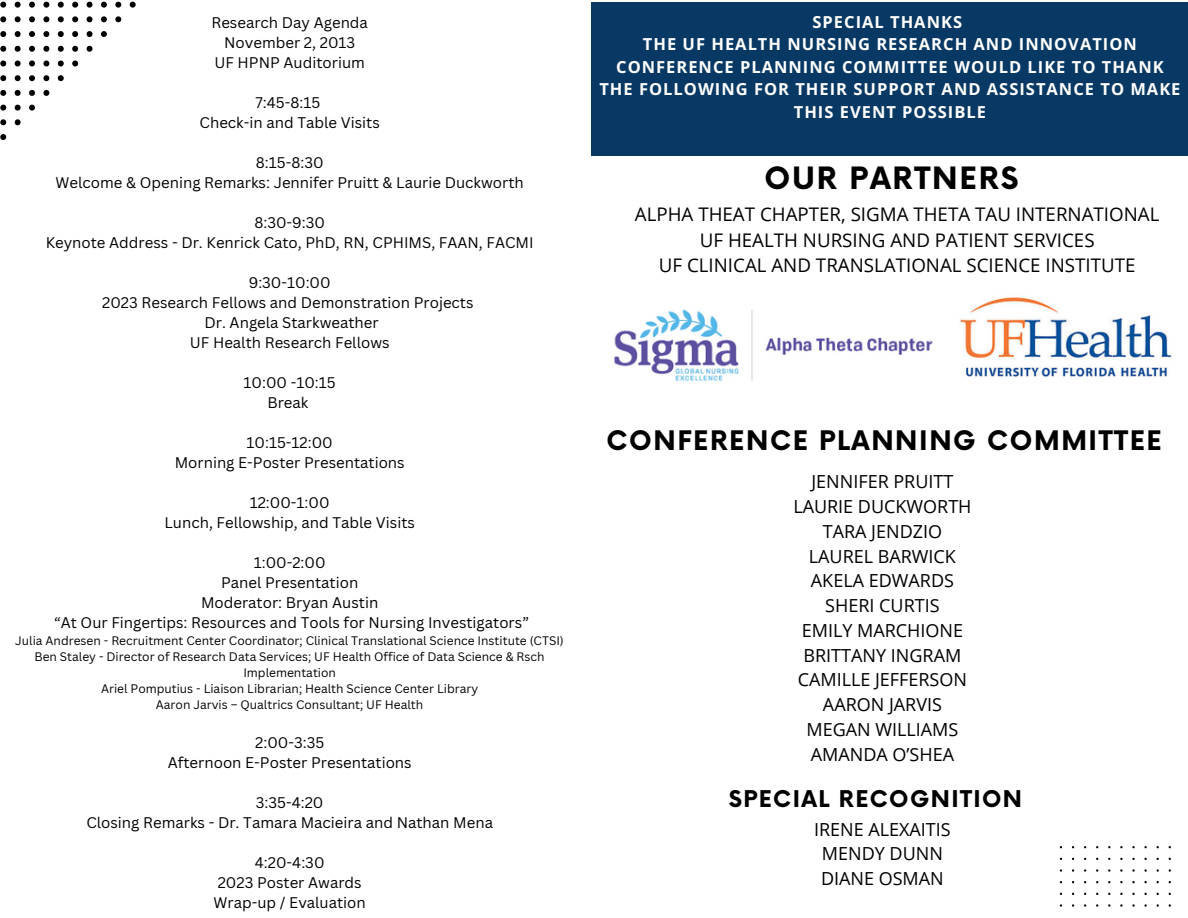
<style>
.page{position:relative;width:1188px;height:918px;background:#fff}
.page>*{position:absolute;margin:0;border:0;box-sizing:border-box;transform-origin:0 0}
.t1{font:700 30px "Now";letter-spacing:.06em;color:#000}
.t2{font:700 26.25px "Now";letter-spacing:.06em;color:#000}
.t3{font:700 22.5px "Now";letter-spacing:.06em;color:#000}
.t4{font:18.75px "Open Sans";color:#000}
.t5{font:18px "Open Sans";color:#000}
.t6{font:700 16.5px/22.5px "Open Sans";letter-spacing:.06em;color:#fff;text-align:center}
.t7{font:15px "Canva Sans";color:#000}
.t8{font:12px/16px "Canva Sans";color:#000;text-align:center}
</style>
<div class="page">
<div style="left:592px;top:2px;width:596px;height:153px;background:#083964"></div>
<svg style="left:1060px;top:846px;width:111px;height:61px"></svg>
<img style="left:614px;top:309px;width:319px;height:72px">
<img style="left:960px;top:297px;width:211px;height:80px">
<svg style="left:130px;top:2px;width:6px;height:6px"></svg>
<svg style="left:115px;top:2px;width:6px;height:6px"></svg>
<svg style="left:115px;top:16px;width:6px;height:6px"></svg>
<svg style="left:101px;top:2px;width:6px;height:6px"></svg>
<svg style="left:101px;top:16px;width:6px;height:6px"></svg>
<svg style="left:101px;top:31px;width:6px;height:6px"></svg>
<svg style="left:87px;top:2px;width:6px;height:6px"></svg>
<svg style="left:87px;top:16px;width:6px;height:6px"></svg>
<svg style="left:87px;top:31px;width:6px;height:6px"></svg>
<svg style="left:87px;top:46px;width:6px;height:6px"></svg>
<svg style="left:72px;top:2px;width:6px;height:6px"></svg>
<svg style="left:72px;top:16px;width:6px;height:6px"></svg>
<svg style="left:72px;top:31px;width:6px;height:6px"></svg>
<svg style="left:72px;top:46px;width:6px;height:6px"></svg>
<svg style="left:72px;top:61px;width:6px;height:5px"></svg>
<svg style="left:58px;top:2px;width:6px;height:6px"></svg>
<svg style="left:58px;top:16px;width:6px;height:6px"></svg>
<svg style="left:58px;top:31px;width:6px;height:6px"></svg>
<svg style="left:58px;top:46px;width:6px;height:6px"></svg>
<svg style="left:58px;top:61px;width:6px;height:5px"></svg>
<svg style="left:58px;top:75px;width:6px;height:6px"></svg>
<svg style="left:43px;top:2px;width:6px;height:6px"></svg>
<svg style="left:43px;top:16px;width:6px;height:6px"></svg>
<svg style="left:43px;top:31px;width:6px;height:6px"></svg>
<svg style="left:43px;top:46px;width:6px;height:6px"></svg>
<svg style="left:43px;top:61px;width:6px;height:5px"></svg>
<svg style="left:43px;top:75px;width:6px;height:6px"></svg>
<svg style="left:43px;top:90px;width:6px;height:6px"></svg>
<svg style="left:29px;top:2px;width:6px;height:6px"></svg>
<svg style="left:29px;top:16px;width:6px;height:6px"></svg>
<svg style="left:29px;top:31px;width:6px;height:6px"></svg>
<svg style="left:29px;top:46px;width:6px;height:6px"></svg>
<svg style="left:29px;top:61px;width:6px;height:5px"></svg>
<svg style="left:29px;top:75px;width:6px;height:6px"></svg>
<svg style="left:29px;top:90px;width:6px;height:6px"></svg>
<svg style="left:29px;top:105px;width:6px;height:6px"></svg>
<svg style="left:15px;top:2px;width:6px;height:6px"></svg>
<svg style="left:15px;top:16px;width:6px;height:6px"></svg>
<svg style="left:15px;top:31px;width:6px;height:6px"></svg>
<svg style="left:15px;top:46px;width:6px;height:6px"></svg>
<svg style="left:15px;top:61px;width:6px;height:5px"></svg>
<svg style="left:15px;top:75px;width:6px;height:6px"></svg>
<svg style="left:15px;top:90px;width:6px;height:6px"></svg>
<svg style="left:15px;top:105px;width:6px;height:6px"></svg>
<svg style="left:15px;top:119px;width:6px;height:6px"></svg>
<svg style="left:0;top:2px;width:6px;height:6px"></svg>
<svg style="left:0;top:16px;width:6px;height:6px"></svg>
<svg style="left:0;top:31px;width:6px;height:6px"></svg>
<svg style="left:0;top:46px;width:6px;height:6px"></svg>
<svg style="left:0;top:61px;width:6px;height:5px"></svg>
<svg style="left:0;top:75px;width:6px;height:6px"></svg>
<svg style="left:0;top:90px;width:6px;height:6px"></svg>
<svg style="left:0;top:105px;width:6px;height:6px"></svg>
<svg style="left:0;top:119px;width:6px;height:6px"></svg>
<svg style="left:0;top:134px;width:6px;height:6px"></svg>
<p class="t7" style="left:211px;top:12px;width:158px">Research Day Agenda</p>
<p class="t7" style="left:224px;top:32px;width:133px">November 2, 2013</p>
<p class="t7" style="left:214px;top:52px;width:152px">UF HPNP Auditorium</p>
<p class="t7" style="left:255px;top:92px;width:66px">7:45-8:15</p>
<p class="t7" style="left:200px;top:112px;width:182px">Check-in and Table Visits</p>
<p class="t7" style="left:256px;top:152px;width:69px">8:15-8:30</p>
<p class="t7" style="left:56px;top:172px;width:470px">Welcome &amp; Opening Remarks: Jennifer Pruitt &amp; Laurie Duckworth</p>
<p class="t7" style="left:254px;top:212px;width:72px">8:30-9:30</p>
<p class="t7" style="left:46px;top:232px;width:489px">Keynote Address - Dr. Kenrick Cato, PhD, RN, CPHIMS, FAAN, FACMI</p>
<p class="t7" style="left:249px;top:272px;width:83px">9:30-10:00</p>
<p class="t7" style="left:102px;top:292px;width:373px">2023 Research Fellows and Demonstration Projects</p>
<p class="t7" style="left:204px;top:312px;width:176px">Dr. Angela Starkweather</p>
<p class="t7" style="left:190px;top:332px;width:201px">UF Health Research Fellows</p>
<p class="t7" style="left:244px;top:372px;width:94px">10:00 -10:15</p>
<p class="t7" style="left:267px;top:392px;width:42px">Break</p>
<p class="t7" style="left:247px;top:432px;width:88px">10:15-12:00</p>
<p class="t7" style="left:175px;top:452px;width:232px">Morning E-Poster Presentations</p>
<p class="t7" style="left:250px;top:492px;width:81px">12:00-1:00</p>
<p class="t7" style="left:164px;top:512px;width:252px">Lunch, Fellowship, and Table Visits</p>
<p class="t7" style="left:254px;top:552px;width:73px">1:00-2:00</p>
<p class="t7" style="left:221px;top:572px;width:139px">Panel Presentation</p>
<p class="t7" style="left:201px;top:592px;width:179px">Moderator: Bryan Austin</p>
<p class="t7" style="left:54px;top:612px;width:476px">“At Our Fingertips: Resources and Tools for Nursing Investigators”</p>
<p class="t8" style="left:15px;top:633px;width:550px">Julia Andresen - Recruitment Center Coordinator; Clinical Translational Science Institute (CTSI)</p>
<p class="t8" style="left:34px;top:649px;width:512px">Ben Staley - Director of Research Data Services; UF Health Office of Data Science &amp; Rsch<br>Implementation</p>
<p class="t8" style="left:101px;top:681px;width:379px">Ariel Pomputius - Liaison Librarian; Health Science Center Library</p>
<p class="t8" style="left:156px;top:697px;width:269px">Aaron Jarvis – Qualtrics Consultant; UF Health</p>
<p class="t7" style="left:255px;top:732px;width:71px">2:00-3:35</p>
<p class="t7" style="left:168px;top:752px;width:246px">Afternoon E-Poster Presentations</p>
<p class="t7" style="left:256px;top:792px;width:69px">3:35-4:20</p>
<p class="t7" style="left:86px;top:812px;width:408px">Closing Remarks - Dr. Tamara Macieira and Nathan Mena</p>
<p class="t7" style="left:255px;top:852px;width:71px">4:20-4:30</p>
<p class="t7" style="left:218px;top:872px;width:145px">2023 Poster Awards</p>
<p class="t7" style="left:214px;top:892px;width:154px">Wrap-up / Evaluation</p>
<p class="t6" style="left:812px;top:10px;width:151px">SPECIAL THANKS</p>
<p class="t6" style="left:599px;top:33px;width:583px">THE UF HEALTH NURSING RESEARCH AND INNOVATION CONFERENCE PLANNING COMMITTEE WOULD LIKE TO THANK THE FOLLOWING FOR THEIR SUPPORT AND ASSISTANCE TO MAKE THIS EVENT POSSIBLE</p>
<p class="t1" style="left:764px;top:162px;width:256px">OUR PARTNERS</p>
<p class="t4" style="left:635px;top:201px;width:526px">ALPHA THEAT CHAPTER, SIGMA THETA TAU INTERNATIONAL</p>
<p class="t4" style="left:700px;top:227px;width:396px">UF HEALTH NURSING AND PATIENT SERVICES</p>
<p class="t4" style="left:659px;top:252px;width:478px">UF CLINICAL AND TRANSLATIONAL SCIENCE INSTITUTE</p>
<p class="t2" style="left:606px;top:427px;width:557px">CONFERENCE PLANNING COMMITTEE</p>
<p class="t5" style="left:811px;top:469px;width:143px">JENNIFER PRUITT</p>
<p class="t5" style="left:793px;top:494px;width:180px">LAURIE DUCKWORTH</p>
<p class="t5" style="left:823px;top:519px;width:121px">TARA JENDZIO</p>
<p class="t5" style="left:809px;top:543px;width:149px">LAUREL BARWICK</p>
<p class="t5" style="left:811px;top:568px;width:145px">AKELA EDWARDS</p>
<p class="t5" style="left:825px;top:593px;width:116px">SHERI CURTIS</p>
<p class="t5" style="left:802px;top:618px;width:163px">EMILY MARCHIONE</p>
<p class="t5" style="left:804px;top:642px;width:159px">BRITTANY INGRAM</p>
<p class="t5" style="left:798px;top:667px;width:171px">CAMILLE JEFFERSON</p>
<p class="t5" style="left:823px;top:692px;width:120px">AARON JARVIS</p>
<p class="t5" style="left:807px;top:717px;width:153px">MEGAN WILLIAMS</p>
<p class="t5" style="left:811px;top:741px;width:145px">AMANDA O’SHEA</p>
<p class="t3" style="left:729px;top:786px;width:295px">SPECIAL RECOGNITION</p>
<p class="t5" style="left:814px;top:816px;width:138px">IRENE ALEXAITIS</p>
<p class="t5" style="left:822px;top:841px;width:122px">MENDY DUNN</p>
<p class="t5" style="left:821px;top:866px;width:124px">DIANE OSMAN</p>
</div>
